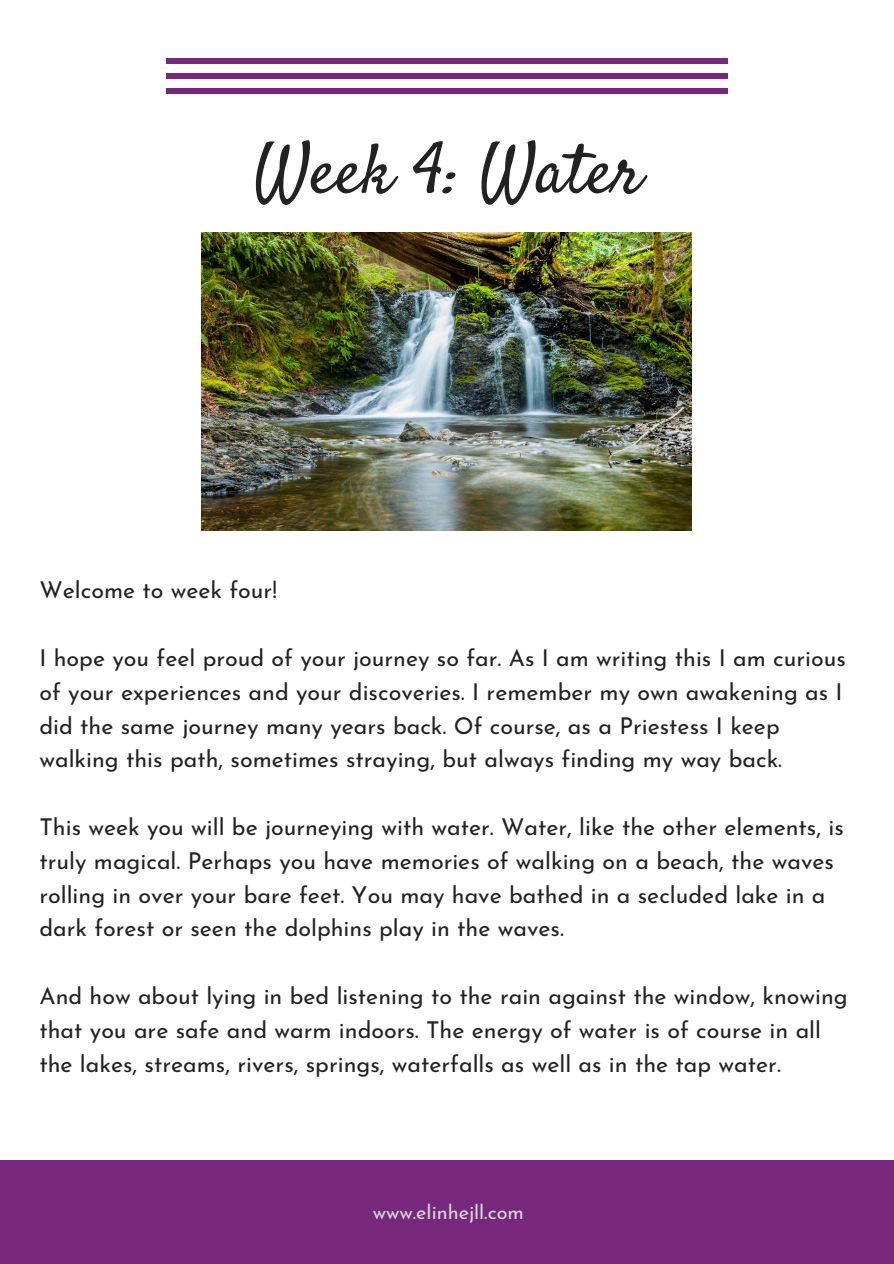
<style>
.page{position:relative;width:894px;height:1264px;background:#fff}
.page>*{position:absolute;margin:0;border:0;box-sizing:border-box;transform-origin:0 0}
.t1{font:69.6px "Satisfy";color:#222}
.t2{font:23.25px/33.8px "Josefin Sans";color:#222}
.t3{font:19.8px "Josefin Sans";color:#d9d9d9}
</style>
<div class="page">
<div style="left:0;top:1160px;width:893px;height:103px;background:#76287c"></div>
<div style="left:166px;top:58px;width:560px;height:6px;background:#76287c"></div>
<div style="left:166px;top:73px;width:560px;height:6px;background:#76287c"></div>
<div style="left:166px;top:88px;width:560px;height:6px;background:#76287c"></div>
<img style="left:201px;top:232px;width:490px;height:298px">
<h1 class="t1" style="left:254px;top:127px;width:389px">Week 4: Water</h1>
<p class="t2" style="left:39px;top:576px;width:239px">Welcome to week four!</p>
<p class="t2" style="left:39px;top:643px;width:807px">I hope you feel proud of your journey so far. As I am writing this I am curious of your experiences and your discoveries. I remember my own awakening as I did the same journey many years back. Of course, as a Priestess I keep walking this path, sometimes straying, but always finding my way back.</p>
<p class="t2" style="left:39px;top:812px;width:805px">This week you will be journeying with water. Water, like the other elements, is truly magical. Perhaps you have memories of walking on a beach, the waves rolling in over your bare feet. You may have bathed in a secluded lake in a dark forest or seen the dolphins play in the waves.</p>
<p class="t2" style="left:39px;top:981px;width:809px">And how about lying in bed listening to the rain against the window, knowing that you are safe and warm indoors. The energy of water is of course in all the lakes, streams, rivers, springs, waterfalls as well as in the tap water.</p>
<p class="t3" style="left:372px;top:1204px;width:153px">www.elinhejll.com</p>
</div>
